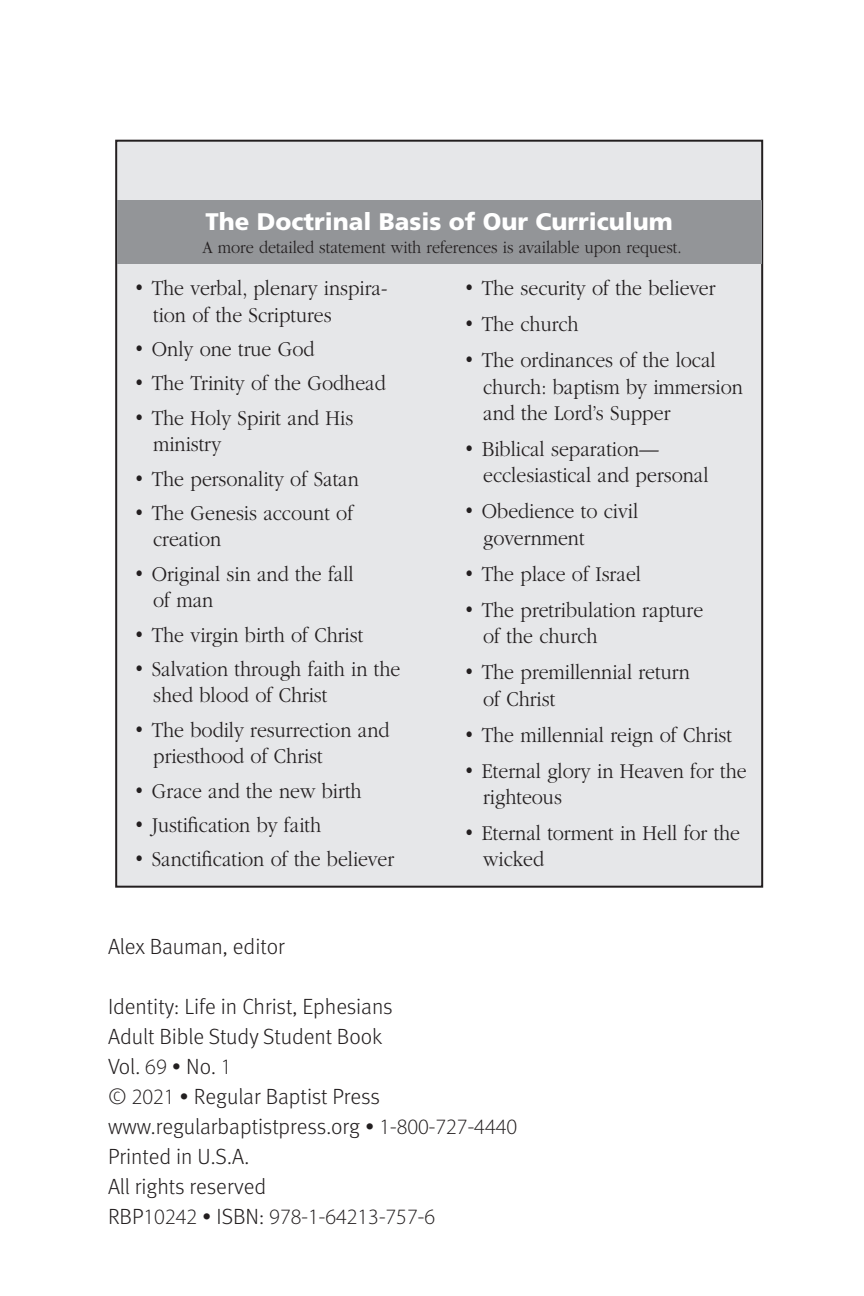
<style>
.page{position:relative;width:864px;height:1296px;background:#fff}
.page>*{position:absolute;margin:0;border:0;box-sizing:border-box;transform-origin:0 0}
.t1{font:900 24px "Frutiger LT Std";color:#fff}
.t2{font:300 22px/26.4px "ITC Garamond Std";color:#231f20;scale:.9 1}
.Credits{font:300 22px "Meta OT";color:#231f20}
.Credits-2{font:300 22px "Myriad Pro";color:#231f20}
.t3{font:300 18px "ITC Garamond Std";color:#231f20;scale:.9 1}
.s1{font-family:"Myriad Pro"}
.s2{font-family:"Meta OT"}
</style>
<div class="page">
<div style="left:116px;top:141px;width:646px;height:746px;background:#e6e7e9"></div>
<div style="left:117px;top:200px;width:644px;height:64px;background:#939598"></div>
<p class="t1" style="left:205px;top:207px;width:469px">The Doctrinal Basis of Our Curriculum</p>
<p class="t3" style="left:202px;top:238px;width:534px">A more detailed statement with references is available upon request.</p>
<p class="t2" style="left:463px;top:275px;width:282px">• The security of the believer</p>
<p class="t2" style="left:463px;top:311px;width:130px">• The church</p>
<p class="t2" style="left:483px;top:347px;width:290px;text-indent:-20px">• The ordinances of the local church: baptism by immersion and the Lord’s Supper</p>
<p class="t2" style="left:483px;top:436px;width:252px;text-indent:-20px">• Biblical separation— ecclesiastical and personal</p>
<p class="t2" style="left:483px;top:499px;width:174px;text-indent:-20px">• Obedience to civil government</p>
<p class="t2" style="left:463px;top:561px;width:199px">• The place of Israel</p>
<p class="t2" style="left:483px;top:597px;width:246px;text-indent:-20px">• The pretribulation rapture of the church</p>
<p class="t2" style="left:483px;top:659px;width:231px;text-indent:-20px">• The premillennial return of Christ</p>
<p class="t2" style="left:463px;top:722px;width:300px">• The millennial reign of Christ</p>
<p class="t2" style="left:483px;top:758px;width:294px;text-indent:-20px">• Eternal glory in Heaven for the righteous</p>
<p class="t2" style="left:483px;top:820px;width:287px;text-indent:-20px">• Eternal torment in Hell for the wicked</p>
<p class="t2" style="left:153px;top:275px;width:262px;text-indent:-20px">• The verbal, plenary inspira&shy;tion of the Scriptures</p>
<p class="t2" style="left:133px;top:336px;width:203px">• Only one true God</p>
<p class="t2" style="left:133px;top:371px;width:282px">• The Trinity of the Godhead</p>
<p class="t2" style="left:153px;top:405px;width:224px;text-indent:-20px">• The Holy Spirit and His ministry</p>
<p class="t2" style="left:133px;top:466px;width:252px">• The personality of Satan</p>
<p class="t2" style="left:153px;top:500px;width:224px;text-indent:-20px">• The Genesis account of creation</p>
<p class="t2" style="left:153px;top:561px;width:224px;text-indent:-20px">• Original sin and the fall of man</p>
<p class="t2" style="left:133px;top:622px;width:257px">• The virgin birth of Christ</p>
<p class="t2" style="left:153px;top:656px;width:276px;text-indent:-20px">• Salvation through faith in the shed blood of Christ</p>
<p class="t2" style="left:153px;top:717px;width:264px;text-indent:-20px">• The bodily resurrection and priesthood of Christ</p>
<p class="t2" style="left:133px;top:778px;width:255px">• Grace and the new birth</p>
<p class="t2" style="left:133px;top:812px;width:210px">• Justification by faith</p>
<p class="t2" style="left:133px;top:847px;width:291px">• Sanctification of the believer</p>
<p class="Credits" style="left:108px;top:934px;width:178px">Alex Bauman, editor</p>
<p class="Credits" style="left:108px;top:994px;width:286px">Identity: Life in Christ, Ephesians</p>
<p class="Credits" style="left:108px;top:1024px;width:276px">Adult Bible Study Student Book</p>
<p class="Credits" style="left:108px;top:1054px;width:125px">Vol. <span class="s1">69</span> • No. <span class="s1">1</span></p>
<p class="Credits" style="left:108px;top:1084px;width:274px">© <span class="s1">2021</span> • Regular Baptist Press</p>
<p class="Credits" style="left:108px;top:1114px;width:411px">www.regularbaptistpress.org • <span class="s1">1-800-727-4440</span></p>
<p class="Credits" style="left:108px;top:1144px;width:143px">Printed in U.S.A.</p>
<p class="Credits" style="left:108px;top:1174px;width:160px">All rights reserved</p>
<p class="Credits-2" style="left:108px;top:1205px;width:329px"><span class="s2">RBP</span>10242 <span class="s2">• ISBN:</span> 978-1-64213-757-6</p>
</div>
